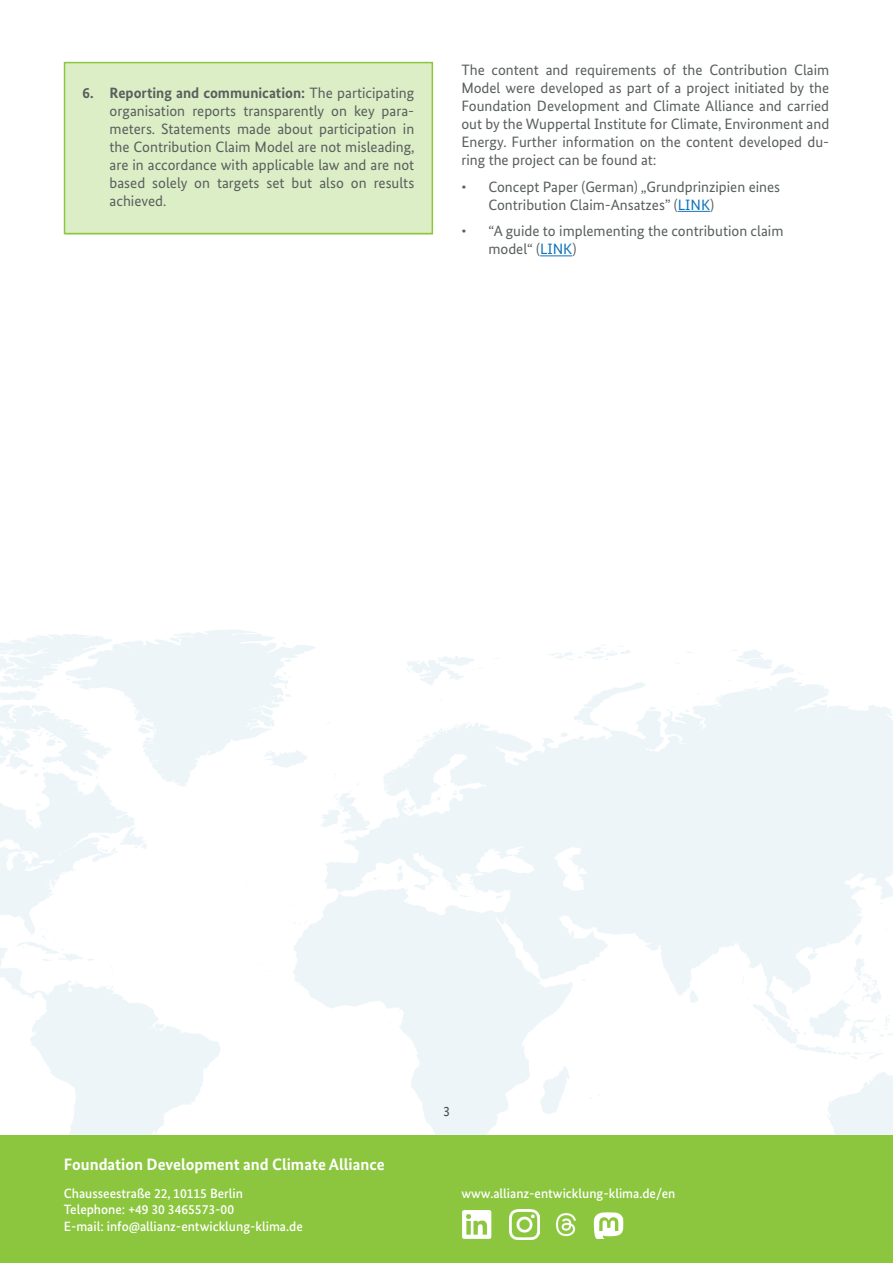
<style>
.page{position:relative;width:893px;height:1263px;background:#fff}
.page>*{position:absolute;margin:0;border:0;box-sizing:border-box;transform-origin:0 0}
.t1{font:700 16.5px "Bundes Sans";color:#fff}
.t2{font:15px/18px "Bundes Sans";color:#595e5e;text-align:justify}
.t3{font:13.95px "Bundes Sans Office";color:#4b4c4d}
.t4{font:500 13.5px/16.2px "Bundes Sans";color:#fff}
.s1{font-weight:700}
.s2{color:#1074bc}
</style>
<div class="page">
<svg style="left:0;top:630px;width:893px;height:505px"></svg>
<div style="left:0;top:1135px;width:893px;height:128px;background:#8bc63e"></div>
<div style="left:65px;top:62px;width:368px;height:172px;background:#dceec5"></div>
<div style="left:64px;top:62px;width:369px;height:172px;border:2px solid #8bc63e"></div>
<hr style="left:678px;top:211px;width:32px;height:1px;background:#1074bc">
<hr style="left:540px;top:255px;width:32px;height:1px;background:#1074bc">
<img style="left:463px;top:1210px;width:29px;height:28px">
<img style="left:555px;top:1213px;width:21px;height:24px">
<img style="left:510px;top:1209px;width:29px;height:30px">
<svg style="left:594px;top:1212px;width:29px;height:27px"></svg>
<p class="t2" style="left:110px;top:84px;width:307px;text-indent:-27px"><span class="s1">6. Reporting and communication:</span> The participating organisation reports transparently on key para&shy;meters. Statements made about participation in the Contribution Claim Model are not misleading, are in accordance with applicable law and are not based solely on targets set but also on results achieved.</p>
<p class="t2" style="left:461px;top:61px;width:369px">The content and requirements of the Contribution Claim Model were developed as part of a project initiated by the Foundation Development and Climate Alliance and carried out by the Wuppertal Institute for Climate, Environment and Energy. Further information on the content developed du&shy;ring the project can be found at:</p>
<p class="t2" style="left:488px;top:178px;width:293px;text-indent:-27px">• Concept Paper (German) „Grundprinzipien eines<br>Contribution Claim-Ansatzes” (<span class="s2">LINK</span>)</p>
<p class="t2" style="left:488px;top:222px;width:297px;text-indent:-27px">• “A guide to implementing the contribution claim model“ (<span class="s2">LINK</span>)</p>
<p class="t1" style="left:64px;top:1154px;width:322px">Foundation Development and Climate Alliance</p>
<p class="t4" style="left:64px;top:1185px;width:240px">Chausseestraße 22, 10115 Berlin<br>Telephone: +49 30 3465573-00<br>E-mail: info@allianz-entwicklung-klima.de</p>
<p class="t3" style="left:443px;top:1103px;width:8px">3</p>
<p class="t4" style="left:461px;top:1185px;width:215px">www.allianz-entwicklung-klima.de/en</p>
</div>
